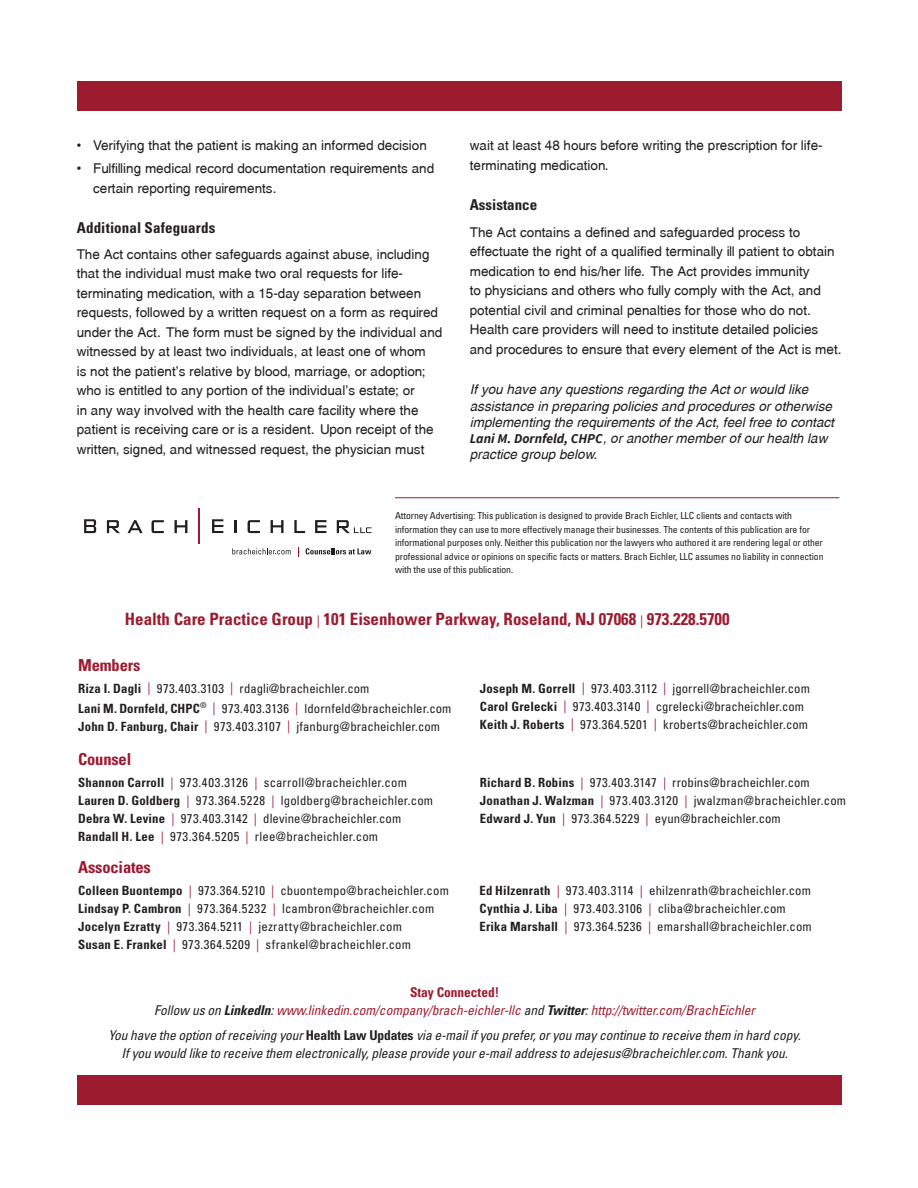
<style>
.page{position:relative;width:918px;height:1188px;background:#fff}
.page>*{position:absolute;margin:0;border:0;box-sizing:border-box;transform-origin:0 0}
.t1{font:700 condensed 16.95px "Univers LT Std";color:#9d1b2f}
.Back_Page_Listing_He{font:700 condensed 16.5px "Univers LT Std";letter-spacing:-.01em;color:#9f172e}
.Back_Page_Listing_He-2{font:700 condensed 16.5px "Univers LT Std";letter-spacing:-.01em;color:#9d1b2f}
.t2{font:700 condensed 15px "Univers LT Std";letter-spacing:.005em;color:#231f20}
.Subhead_NO_Rule_Ab{font:13.5px/19.5px "Swansea";color:#231f20}
.t3{font:italic 13.5px/16.2px "Swansea";color:#231f20}
.t4{font:italic condensed 13.5px/18px "Univers LT Std";letter-spacing:-.01em;color:#231f20;text-align:center}
.t5{font:italic condensed 13.5px/18px "Univers LT Std";letter-spacing:-.005em;color:#9d1b2f;text-align:center}
.Back_Page_Contacts{font:condensed 12.75px/18px "Univers LT Std";letter-spacing:.015em;color:#231f20}
.Back_Page_Paragraph{font:condensed 9.75px/13.5px "Univers LT Std";letter-spacing:-.01em;color:#231f20}
.s1{font-family:"Source Sans Pro";font-weight:700}
.s2{font-weight:400;font-size:12.75px}
.s3{font-weight:700}
.s4{color:#9d1b2f}
.s5{color:#9f172e}
.s6{font-weight:700;font-style:normal}
.s7{color:#231f20}
.s8{font-weight:700;color:#231f20}
</style>
<div class="page">
<div style="left:77px;top:81px;width:764px;height:29px;background:#9d1b2f"></div>
<div style="left:77px;top:1076px;width:764px;height:29px;background:#9d1b2f"></div>
<hr style="left:198px;top:508px;width:2px;height:36px;background:#9e192f">
<svg style="left:84px;top:519px;width:103px;height:14px"></svg>
<svg style="left:212px;top:519px;width:11px;height:14px"></svg>
<svg style="left:235px;top:520px;width:2px;height:13px"></svg>
<svg style="left:294px;top:520px;width:11px;height:13px"></svg>
<svg style="left:315px;top:520px;width:11px;height:13px"></svg>
<svg style="left:248px;top:520px;width:12px;height:13px"></svg>
<svg style="left:271px;top:520px;width:13px;height:13px"></svg>
<svg style="left:337px;top:520px;width:34px;height:13px"></svg>
<svg style="left:232px;top:548px;width:59px;height:7px"></svg>
<svg style="left:306px;top:548px;width:65px;height:6px"></svg>
<hr style="left:395px;top:497px;width:444px;height:1px;background:#9f172e">
<p class="Subhead_NO_Rule_Ab" style="left:77px;top:136px;width:352px">• Verifying that the patient is making an informed decision</p>
<p class="Subhead_NO_Rule_Ab" style="left:93px;top:159px;width:343px;text-indent:-16px">• Fulfilling medical record documentation requirements and certain reporting requirements.</p>
<p class="t2" style="left:77px;top:218px;width:140px">Additional Safeguards</p>
<p class="Subhead_NO_Rule_Ab" style="left:77px;top:244px;width:367px">The Act contains other safeguards against abuse, including that the individual must make two oral requests for life&shy;terminating medication, with a 15-day separation between requests, followed by a written request on a form as required under the Act. The form must be signed by the individual and witnessed by at least two individuals, at least one of whom<br>is not the patient’s relative by blood, marriage, or adoption; who is entitled to any portion of the individual’s estate; or<br>in any way involved with the health care facility where the patient is receiving care or is a resident. Upon receipt of the written, signed, and witnessed request, the physician must</p>
<p class="Subhead_NO_Rule_Ab" style="left:470px;top:136px;width:354px">wait at least 48 hours before writing the prescription for life&shy;terminating medication.</p>
<p class="t2" style="left:470px;top:196px;width:69px">Assistance</p>
<p class="Subhead_NO_Rule_Ab" style="left:470px;top:222px;width:373px">The Act contains a defined and safeguarded process to effectuate the right of a qualified terminally ill patient to obtain medication to end his/her life. The Act provides immunity<br>to physicians and others who fully comply with the Act, and potential civil and criminal penalties for those who do not.<br>Health care providers will need to institute detailed policies and procedures to ensure that every element of the Act is met.</p>
<p class="t3" style="left:470px;top:381px;width:366px">If you have any questions regarding the Act or would like assistance in preparing policies and procedures or otherwise implementing the requirements of the Act, feel free to contact <span class="s1">Lani M. Dornfeld, CHPC</span>, or another member of our health law practice group below.</p>
<p class="Back_Page_Paragraph" style="left:395px;top:509px;width:430px">Attorney Advertising: This publication is designed to provide Brach Eichler, LLC clients and contacts with information they can use to more effectively manage their businesses. The contents of this publication are for informational purposes only. Neither this publication nor the lawyers who authored it are rendering legal or other professional advice or opinions on specific facts or matters. Brach Eichler, LLC assumes no liability in connection with the use of this publication.</p>
<p class="t1" style="left:125px;top:609px;width:606px">Health Care Practice Group <span class="s2">|</span> 101 Eisenhower Parkway, Roseland, NJ 07068 <span class="s2">|</span> 973.228.5700</p>
<p class="Back_Page_Listing_He-2" style="left:78px;top:655px;width:64px">Members</p>
<p class="Back_Page_Contacts" style="left:78px;top:679px;width:375px;line-height:19.5px"><span class="s3">Riza I. Dagli</span> <span class="s4">|</span> 973.403.3103 <span class="s4">|</span> rdagli@bracheichler.com<br><span class="s3">Lani M. Dornfeld, CHPC</span><sup>®</sup> <span class="s4">|</span> 973.403.3136 <span class="s4">|</span> ldornfeld@bracheichler.com</p>
<p class="Back_Page_Contacts" style="left:78px;top:717px;width:363px"><span class="s3">John D. Fanburg, Chair</span> <span class="s4">|</span> 973.403.3107 <span class="s4">|</span> jfanburg@bracheichler.com</p>
<p class="Back_Page_Listing_He" style="left:78px;top:749px;width:55px">Counsel</p>
<p class="Back_Page_Contacts" style="left:78px;top:774px;width:330px"><span class="s3">Shannon Carroll</span> <span class="s4">|</span> 973.403.3126 <span class="s4">|</span> scarroll@bracheichler.com</p>
<p class="Back_Page_Contacts" style="left:78px;top:792px;width:357px"><span class="s3">Lauren D. Goldberg</span> <span class="s4">|</span> 973.364.5228 <span class="s4">|</span> lgoldberg@bracheichler.com<br><span class="s3">Debra W. Levine</span> <span class="s4">|</span> 973.403.3142 <span class="s4">|</span> dlevine@bracheichler.com<br><span class="s3">Randall H. Lee</span> <span class="s4">|</span> 973.364.5205 <span class="s4">|</span> rlee@bracheichler.com</p>
<p class="Back_Page_Listing_He" style="left:78px;top:857px;width:74px">Associates</p>
<p class="Back_Page_Contacts" style="left:78px;top:882px;width:372px"><span class="s3">Colleen Buontempo</span> <span class="s4">|</span> 973.364.5210 <span class="s4">|</span> cbuontempo@bracheichler.com<br><span class="s3">Lindsay P. Cambron</span> <span class="s4">|</span> 973.364.5232 <span class="s4">|</span> lcambron@bracheichler.com<br><span class="s3">Jocelyn Ezratty</span> <span class="s4">|</span> 973.364.5211 <span class="s5">|</span> jezratty@bracheichler.com</p>
<p class="Back_Page_Contacts" style="left:78px;top:936px;width:334px"><span class="s3">Susan E. Frankel</span> <span class="s5">|</span> 973.364.5209 <span class="s5">|</span> sfrankel@bracheichler.com</p>
<p class="Back_Page_Contacts" style="left:480px;top:679px;width:331px"><span class="s3">Joseph M. Gorrell</span> <span class="s5">|</span> 973.403.3112 <span class="s5">|</span> jgorrell@bracheichler.com<br><span class="s3">Carol Grelecki</span> <span class="s5">|</span> 973.403.3140 <span class="s5">|</span> cgrelecki@bracheichler.com<br><span class="s3">Keith J. Roberts</span> <span class="s5">|</span> 973.364.5201 <span class="s5">|</span> kroberts@bracheichler.com</p>
<p class="Back_Page_Contacts" style="left:480px;top:774px;width:368px"><span class="s3">Richard B. Robins</span> <span class="s5">|</span> 973.403.3147 <span class="s5">|</span> rrobins@bracheichler.com<br><span class="s3">Jonathan J. Walzman</span> <span class="s5">|</span> 973.403.3120 <span class="s5">|</span> jwalzman@bracheichler.com</p>
<p class="Back_Page_Contacts" style="left:480px;top:810px;width:302px"><span class="s3">Edward J. Yun</span> <span class="s5">|</span> 973.364.5229 <span class="s5">|</span> eyun@bracheichler.com</p>
<p class="Back_Page_Contacts" style="left:479px;top:882px;width:333px"><span class="s3">Ed Hilzenrath</span> <span class="s5">|</span> 973.403.3114 <span class="s5">|</span> ehilzenrath@bracheichler.com<br><span class="s3">Cynthia J. Liba</span> <span class="s5">|</span> 973.403.3106 <span class="s5">|</span> cliba@bracheichler.com</p>
<p class="Back_Page_Contacts" style="left:479px;top:918px;width:334px"><span class="s3">Erika Marshall</span> <span class="s5">|</span> 973.364.5236 <span class="s5">|</span> emarshall@bracheichler.com</p>
<p class="t5" style="left:154px;top:984px;width:602px"><span class="s6">Stay Connected!<br></span><span class="s7">Follow us on</span> <span class="s8">LinkedIn</span><span class="s7">:</span> www.linkedin.com/company/brach-eichler-llc <span class="s7">and</span> <span class="s8">Twitter</span><span class="s7">:</span> http://twitter.com/BrachEichler</p>
<p class="t4" style="left:109px;top:1026px;width:694px">You have the option of receiving your <span class="s6">Health Law Updates</span> via e-mail if you prefer, or you may continue to receive them in hard copy.<br>If you would like to receive them electronically, please provide your e-mail address to adejesus@bracheichler.com. Thank you.</p>
</div>
